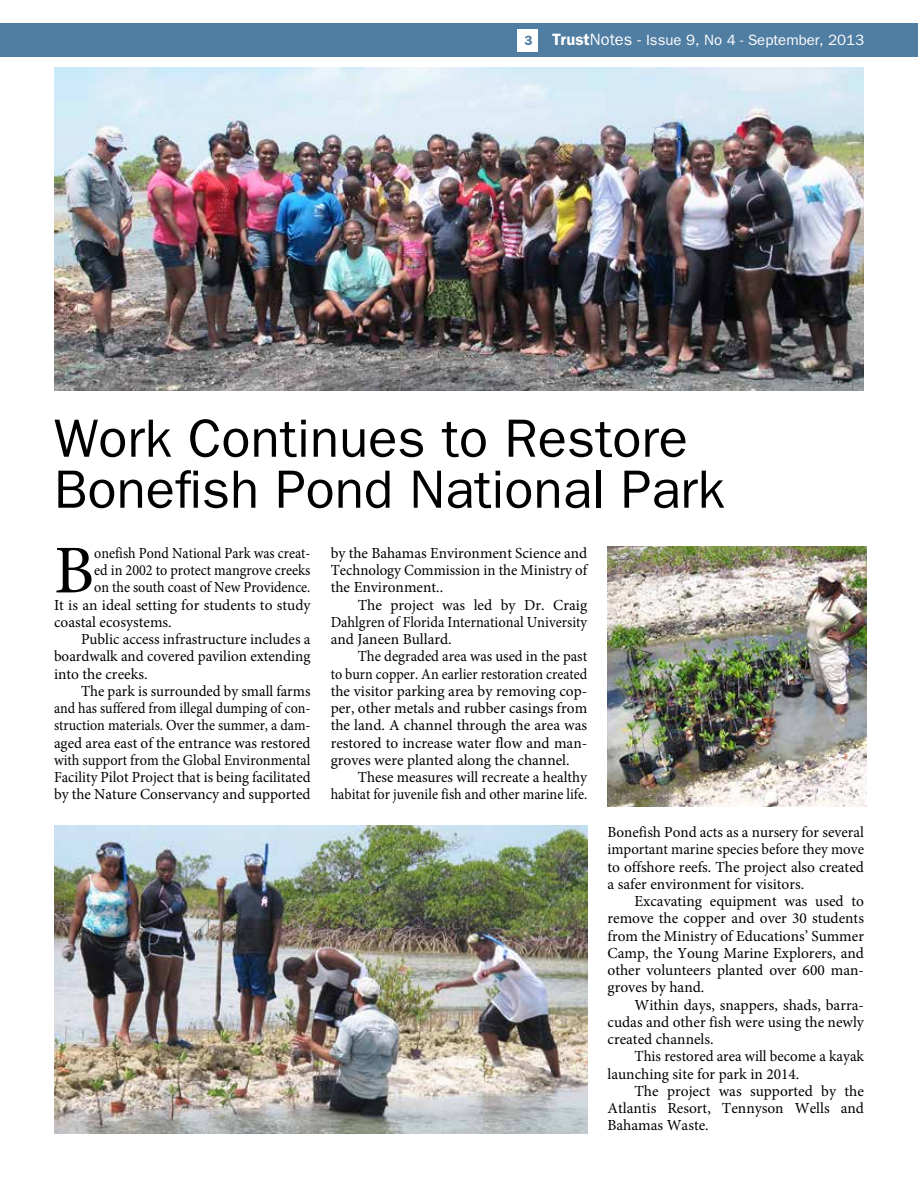
<style>
.page{position:relative;width:918px;height:1188px;background:#fff}
.page>*{position:absolute;margin:0;border:0;box-sizing:border-box;transform-origin:0 0}
.t1{font:68.4px "Minion Pro";color:#000}
.t2{font:54px/51px "Franklin Gothic";color:#000}
.t3{font:15.3px/17.2px "Minion Pro";color:#000;text-align:justify}
.t4{font:15.3px/17.2px "Minion Pro";color:#000;text-align:justify;scale:.96 1}
.t5{font:15.3px "Minion Pro";color:#000;scale:.91 1}
.t6{font:15.3px "Minion Pro";color:#000;scale:.93 1}
.t7{font:15.3px "Minion Pro";color:#000;scale:.92 1}
.t8{font:15px "Franklin Gothic";color:#fff}
.s1{font-weight:600;font-size:13.5px;color:#507da2}
.s2{font-weight:600;font-size:16.5px}
.s3{font-size:16.5px}
</style>
<div class="page">
<div style="left:0;top:23px;width:918px;height:34px;background:#507da2"></div>
<div style="left:518px;top:29px;width:20px;height:22px;background:#fff"></div>
<img style="left:54px;top:68px;width:810px;height:322px">
<img style="left:55px;top:826px;width:532px;height:307px">
<img style="left:608px;top:547px;width:259px;height:259px">
<p class="t8" style="left:524px;top:32px;width:341px"><span class="s1">3</span> <span class="s2">Trust</span><span class="s3">Notes -</span> Issue 9, No 4 - September, 2013</p>
<h2 class="t2" style="left:54px;top:412px;width:672px">Work Continues to Restore<br>Bonefish Pond National Park</h2>
<p class="t3" style="left:331px;top:544px;width:258px">by the Bahamas Environment Science and Technology Commission in the Ministry of the Environment..</p>
<p class="t3" style="left:331px;top:596px;width:258px;text-indent:27px">The project was led by Dr. Craig Dahlgren of Florida International University and Janeen Bullard.</p>
<p class="t4" style="left:331px;top:648px;width:269px;text-indent:27px">The degraded area was used in the past to burn copper. An earlier restoration created the visitor parking area by removing cop&shy;per, other metals and rubber casings from the land. A channel through the area was restored to increase water flow and man&shy;groves were planted along the channel.</p>
<p class="t3" style="left:331px;top:769px;width:258px;text-align:right">These measures will recreate a healthy habitat for juvenile fish and other marine life.</p>
<p class="t3" style="left:608px;top:824px;width:258px">Bonefish Pond acts as a nursery for several important marine species before they move to offshore reefs. The project also created a safer environment for visitors.</p>
<p class="t3" style="left:608px;top:893px;width:258px;text-indent:27px">Excavating equipment was used to remove the copper and over 30 students from the Ministry of Educations’ Summer Camp, the Young Marine Explorers, and other volunteers planted over 600 man&shy;groves by hand.</p>
<p class="t3" style="left:608px;top:996px;width:258px;text-indent:27px">Within days, snappers, shads, barra&shy;cudas and other fish were using the newly created channels.</p>
<p class="t3" style="left:608px;top:1048px;width:258px;text-indent:27px">This restored area will become a kayak launching site for park in 2014.</p>
<p class="t3" style="left:608px;top:1082px;width:258px;text-indent:27px">The project was supported by the Atlantis Resort, Tennyson Wells and Bahamas Waste.</p>
<h1 class="t1" style="left:54px;top:525px;width:42px">B</h1>
<p class="t7" style="left:94px;top:543px;width:237px">onefish Pond National Park was creat-</p>
<p class="t6" style="left:94px;top:560px;width:234px">ed in 2002 to protect mangrove creeks</p>
<p class="t7" style="left:94px;top:577px;width:237px">on the south coast of New Providence.</p>
<p class="t3" style="left:54px;top:596px;width:258px">It is an ideal setting for students to study</p>
<p class="t3" style="left:54px;top:613px;width:119px">coastal ecosystems.</p>
<p class="t3" style="left:81px;top:631px;width:231px">Public access infrastructure includes a</p>
<p class="t3" style="left:54px;top:648px;width:258px">boardwalk and covered pavilion extending</p>
<p class="t3" style="left:54px;top:665px;width:95px">into the creeks.</p>
<p class="t3" style="left:81px;top:682px;width:231px">The park is surrounded by small farms</p>
<p class="t5" style="left:54px;top:698px;width:283px">and has suffered from illegal dumping of con-</p>
<p class="t5" style="left:54px;top:715px;width:283px">struction materials. Over the summer, a dam-</p>
<p class="t3" style="left:54px;top:734px;width:258px">aged area east of the entrance was restored</p>
<p class="t6" style="left:54px;top:750px;width:277px">with support from the Global Environmental</p>
<p class="t4" style="left:54px;top:769px;width:269px">Facility Pilot Project that is being facilitated</p>
<p class="t3" style="left:54px;top:786px;width:258px">by the Nature Conservancy and supported</p>
</div>
